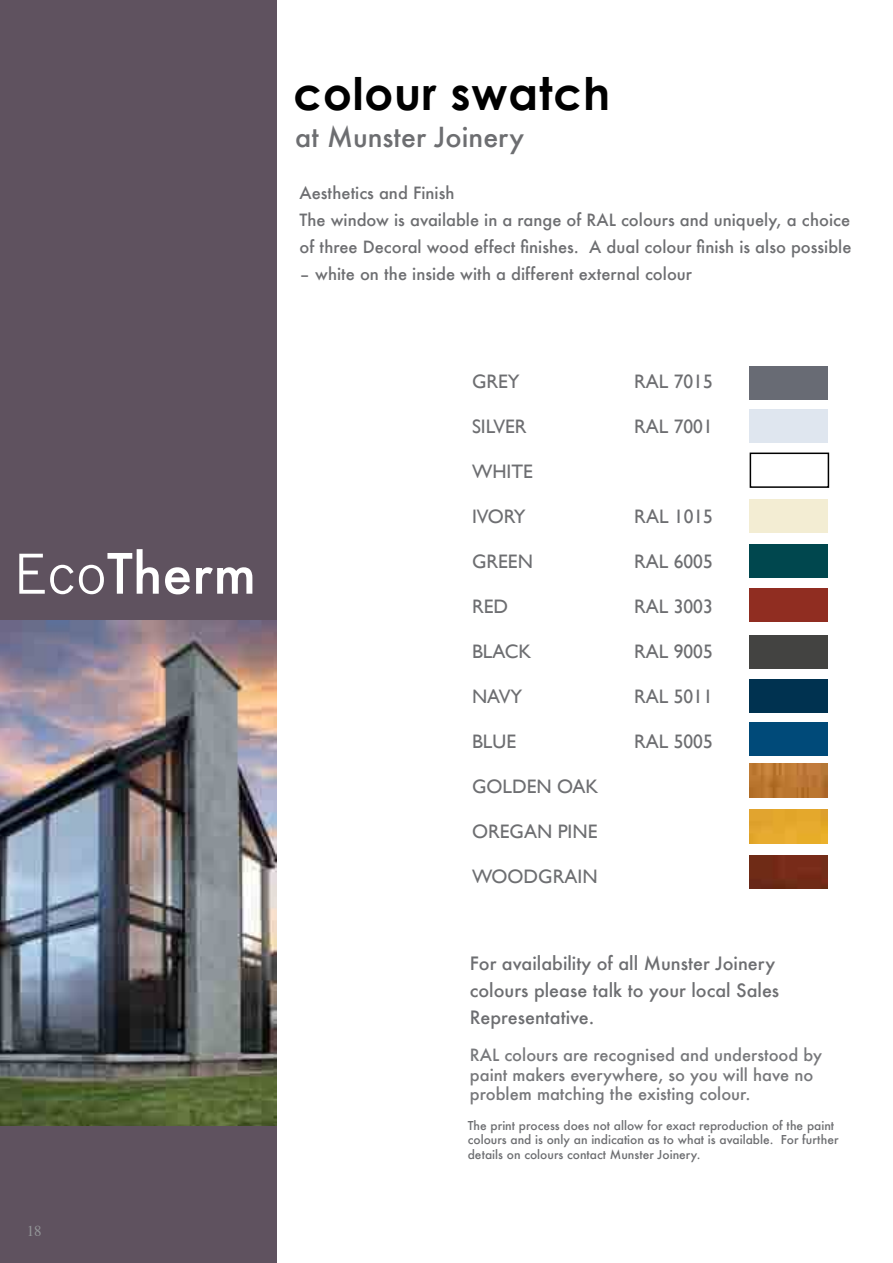
<style>
.page{position:relative;width:893px;height:1263px;background:#fff}
.page>*{position:absolute;margin:0;border:0;box-sizing:border-box;transform-origin:0 0}
.t1{font:500 54px "Futura";color:#fff}
.t2{font:700 45px "Century Gothic";letter-spacing:.02em;color:#000}
.t3{font:500 27px "Futura";color:#6d6e71}
.t4{font:19.5px "Gill Sans";color:#6d6e71}
.t5{font:500 18px/27px "Futura";color:#6d6e71}
.t6{font:500 16.5px/27px "Futura";color:#6d6e71}
.t7{font:500 16.5px/19.8px "Futura";color:#77787b}
.t8{font:15px "Times";color:#939598}
.t9{font:500 12px/14.4px "Futura";color:#6d6e71}
.s1{font-family:"News Gothic";font-weight:400}
</style>
<div class="page">
<div style="left:0;top:0;width:276px;height:1263px;background:#5f525f"></div>
<div style="left:750px;top:366px;width:78px;height:33px;background:#686b74"></div>
<div style="left:750px;top:409px;width:78px;height:34px;background:#dfe6ef"></div>
<div style="left:750px;top:453px;width:79px;height:35px;border:2px solid #000"></div>
<div style="left:750px;top:499px;width:78px;height:34px;background:#f3edd3"></div>
<div style="left:750px;top:544px;width:78px;height:34px;background:#00474e"></div>
<div style="left:750px;top:588px;width:78px;height:34px;background:#902d21"></div>
<div style="left:750px;top:635px;width:78px;height:34px;background:#434341"></div>
<div style="left:750px;top:679px;width:78px;height:34px;background:#003250"></div>
<img style="left:750px;top:764px;width:78px;height:34px">
<div style="left:750px;top:810px;width:78px;height:34px;background:#e4a82d"></div>
<img style="left:750px;top:855px;width:78px;height:34px">
<div style="left:750px;top:722px;width:78px;height:34px;background:#004a79"></div>
<img style="left:0;top:620px;width:276px;height:505px">
<h1 class="t1" style="left:14px;top:537px;width:244px"><span class="s1">Eco</span>Therm</h1>
<p class="t8" style="left:27px;top:1217px;width:16px">18</p>
<h2 class="t2" style="left:293px;top:66px;width:318px">colour swatch</h2>
<h3 class="t3" style="left:295px;top:118px;width:231px">at Munster Joinery</h3>
<p class="t6" style="left:300px;top:179px;width:553px">Aesthetics and Finish<br>The window is available in a range of RAL colours and uniquely, a choice of three Decoral wood effect finishes. A dual colour finish is also possible</p>
<p class="t6" style="left:300px;top:260px;width:394px">– white on the inside with a different external colour</p>
<p class="t4" style="left:472px;top:370px;width:81px">GREY R</p>
<p class="t4" style="left:646px;top:370px;width:68px">AL 7015</p>
<p class="t4" style="left:472px;top:415px;width:77px">SILVERR</p>
<p class="t4" style="left:646px;top:415px;width:68px">AL 7001</p>
<p class="t4" style="left:472px;top:460px;width:62px">WHITE</p>
<p class="t4" style="left:472px;top:505px;width:55px">IVORY</p>
<p class="t4" style="left:634px;top:505px;width:80px">RAL 1015</p>
<p class="t4" style="left:472px;top:550px;width:62px">GREEN</p>
<p class="t4" style="left:607px;top:550px;width:107px">RAL 6005</p>
<p class="t4" style="left:472px;top:595px;width:38px">RED</p>
<p class="t4" style="left:607px;top:595px;width:107px">RAL 3003</p>
<p class="t4" style="left:472px;top:640px;width:61px">BLACK</p>
<p class="t4" style="left:607px;top:640px;width:107px">RAL 9005</p>
<p class="t4" style="left:472px;top:685px;width:52px">NAVY</p>
<p class="t4" style="left:607px;top:685px;width:107px">RAL 5011</p>
<p class="t4" style="left:472px;top:730px;width:78px">BLUE R</p>
<p class="t4" style="left:646px;top:730px;width:68px">AL 5005</p>
<p class="t4" style="left:472px;top:775px;width:128px">GOLDEN OAK</p>
<p class="t4" style="left:472px;top:820px;width:127px">OREGAN PINE</p>
<p class="t4" style="left:472px;top:865px;width:127px">WOODGRAIN</p>
<p class="t5" style="left:470px;top:950px;width:311px">For availability of all Munster Joinery colours please talk to your local Sales<br>Representative.</p>
<p class="t7" style="left:470px;top:1044px;width:354px">RAL colours are recognised and understood by paint makers everywhere, so you will have no problem matching the existing colour.</p>
<p class="t9" style="left:468px;top:1118px;width:372px">The print process does not allow for exact reproduction of the paint colours and is only an indication as to what is available. For further details on colours contact Munster Joinery.</p>
</div>
